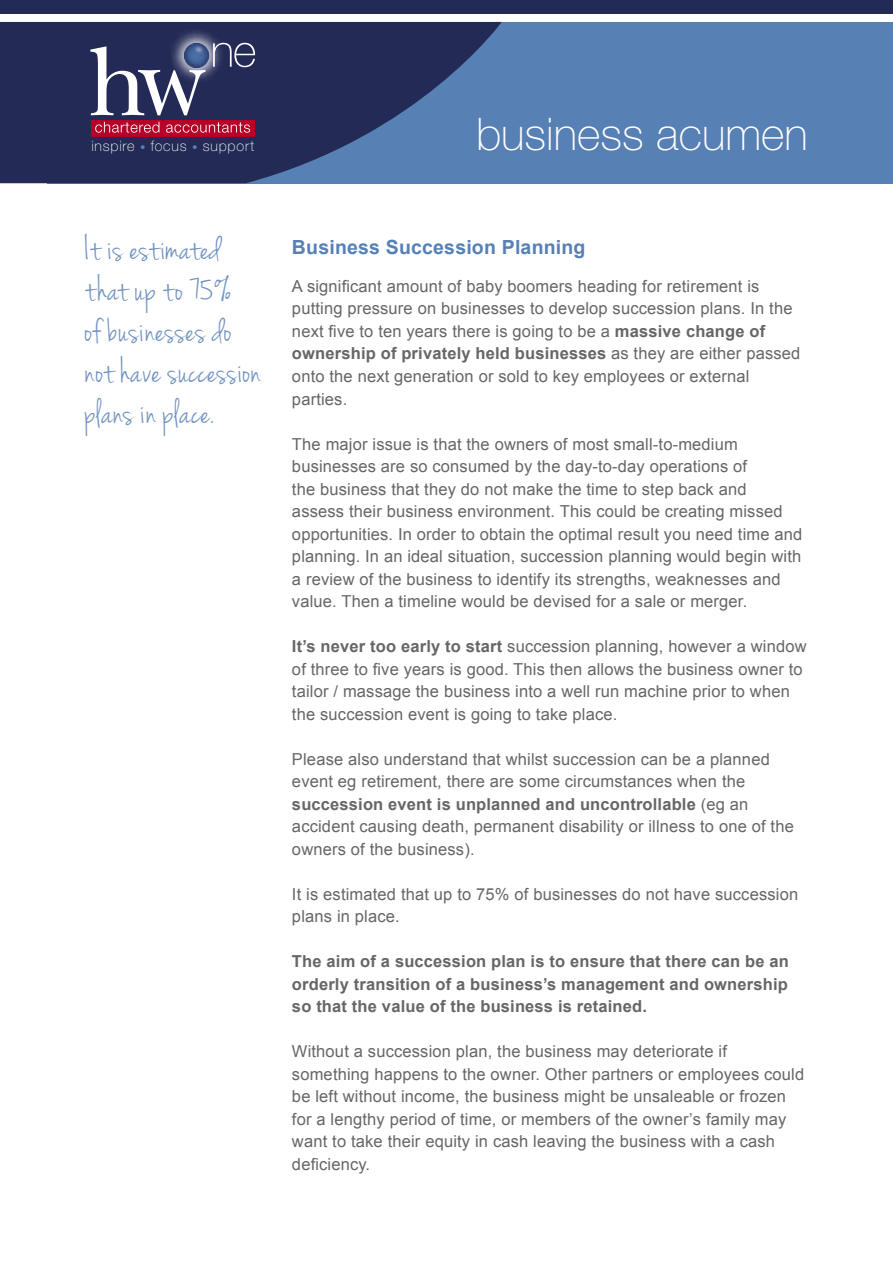
<style>
.page{position:relative;width:893px;height:1263px;background:#fff}
.page>*{position:absolute;margin:0;border:0;box-sizing:border-box;transform-origin:0 0}
.t1{font:100 45px "Helvetica Neue";color:#fff}
.t2{font:36px/41px "Jenna Sue";letter-spacing:.02em;color:#7093c0}
.t3{font:700 19.5px "Arial";letter-spacing:.01em;color:#5780b5}
.t4{font:16.5px/22.5px "Arial";letter-spacing:.01em;color:#666}
.t5{font:700 16.5px/22.5px "Arial";letter-spacing:.01em;color:#666;text-align:justify}
.t6{font:100 14.4px "Helvetica Neue";letter-spacing:.055em;color:#fff}
.s1{font-size:10.8px;color:#5780b5}
.s2{font-weight:700}
</style>
<div class="page">
<div style="left:48px;top:22px;width:845px;height:161px;background:#5780b5"></div>
<div style="left:0;top:0;width:893px;height:13px;background:#232a55"></div>
<svg style="left:0;top:22px;width:502px;height:161px;fill:#232a55"></svg>
<svg style="left:169px;top:28px;width:55px;height:56px"></svg>
<img style="left:184px;top:43px;width:25px;height:25px;border-radius:13px">
<svg style="left:90px;top:46px;width:115px;height:69px;background:#616787"></svg>
<div style="left:91px;top:120px;width:163px;height:16px;background:#b70028"></div>
<svg style="left:95px;top:122px;width:64px;height:11px"></svg>
<svg style="left:166px;top:122px;width:84px;height:11px"></svg>
<svg style="left:213px;top:43px;width:42px;height:24px"></svg>
<p class="t6" style="left:91px;top:138px;width:164px">inspire <span class="s1">•</span> focus <span class="s1">•</span> support</p>
<h1 class="t1" style="left:476px;top:109px;width:333px">business acumen</h1>
<h2 class="t2" style="left:85px;top:230px;width:177px">It is estimated that up to 75%<br>of businesses do not have succession plans in place.</h2>
<p class="t3" style="left:292px;top:235px;width:295px">Business Succession Planning</p>
<p class="t4" style="left:292px;top:275px;width:510px">A significant amount of baby boomers heading for retirement is putting pressure on businesses to develop succession plans. In the next five to ten years there is going to be a <span class="s2">massive change of ownership of privately held businesses</span> as they are either passed onto the next generation or sold to key employees or external parties.</p>
<p class="t4" style="left:292px;top:433px;width:512px">The major issue is that the owners of most small-to-medium businesses are so consumed by the day-to-day operations of<br>the business that they do not make the time to step back and assess their business environment. This could be creating missed opportunities. In order to obtain the optimal result you need time and planning. In an ideal situation, succession planning would begin with a review of the business to identify its strengths, weaknesses and value. Then a timeline would be devised for a sale or merger.</p>
<p class="t4" style="left:292px;top:635px;width:516px"><span class="s2">It’s never too early to start</span> succession planning, however a window of three to five years is good. This then allows the business owner to tailor / massage the business into a well run machine prior to when the succession event is going to take place.</p>
<p class="t4" style="left:292px;top:748px;width:503px">Please also understand that whilst succession can be a planned event eg retirement, there are some circumstances when the <span class="s2">succession event is unplanned and uncontrollable</span> (eg an accident causing death, permanent disability or illness to one of the owners of the business).</p>
<p class="t4" style="left:292px;top:883px;width:508px">It is estimated that up to 75% of businesses do not have succession plans in place.</p>
<p class="t5" style="left:292px;top:951px;width:498px">The aim of a succession plan is to ensure that there can be an orderly transition of a business’s management and ownership so that the value of the business is retained.</p>
<p class="t4" style="left:292px;top:1040px;width:514px">Without a succession plan, the business may deteriorate if something happens to the owner. Other partners or employees could be left without income, the business might be unsaleable or frozen for a lengthy period of time, or members of the owner’s family may want to take their equity in cash leaving the business with a cash deficiency.</p>
</div>
